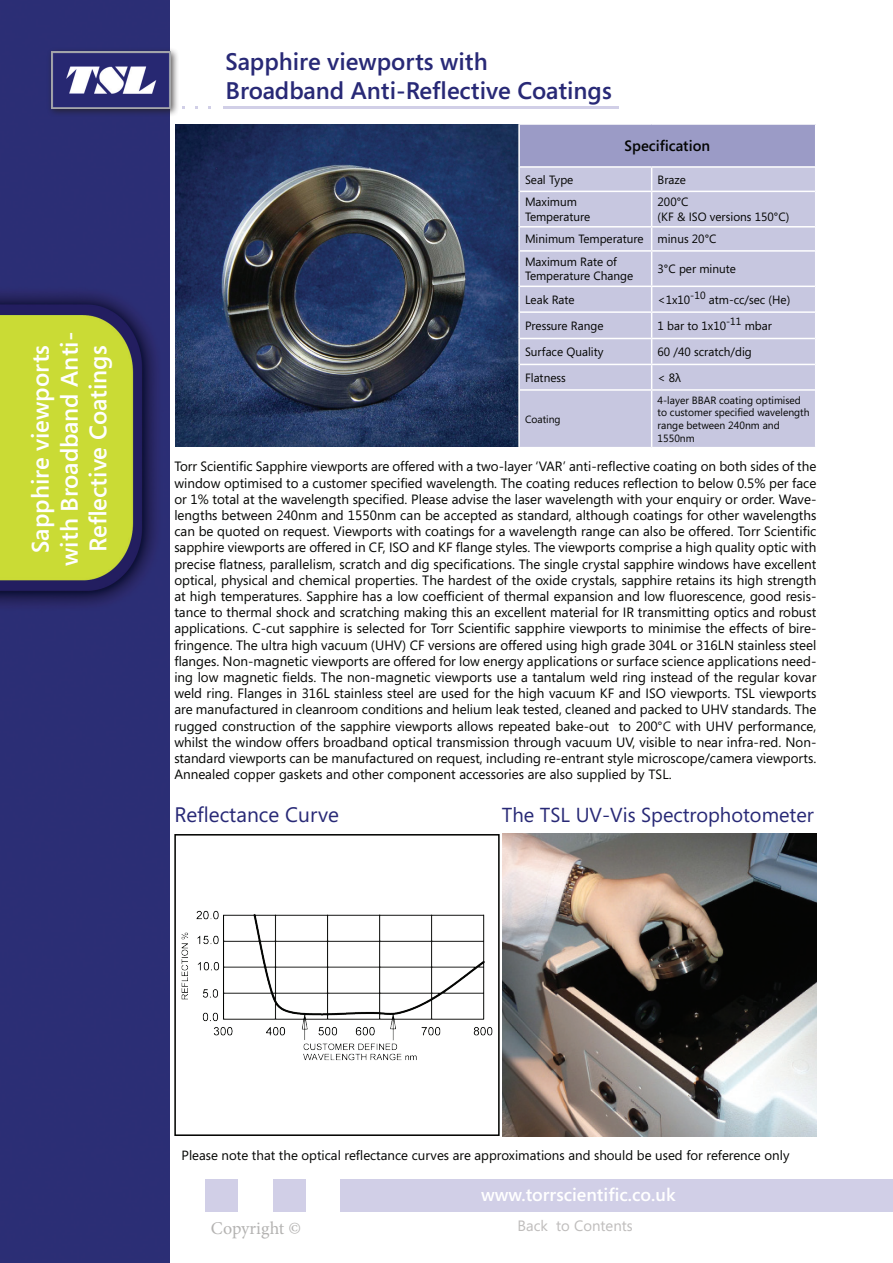
<style>
.page{position:relative;width:893px;height:1263px;background:#fff}
.page>*{position:absolute;margin:0;border:0;box-sizing:border-box;transform-origin:0 0}
.t1{font:600 24px/28.8px "Segoe";color:#282976}
.t2{font:600 24px/28.8px "Segoe";color:#fff;text-align:center}
.t3{font:21px "Segoe";color:#282976}
.t4{font:20.25px "Segoe";color:#282976}
.t5{font:600 18px "Segoe";color:#fff}
.t6{font:18px "Minion Pro";color:#b4b3b2}
.t7{font:15px "Segoe";color:#bfbdbc}
.t8{font:600 15px "Segoe";color:#040503}
.t9{font:13.5px/16.2px "Segoe";color:#040503;text-align:justify}
.t10{font:13.35px "Segoe";color:#040503}
.t11{font:12px/14.4px "Segoe";color:#040503}
.t12{font:10.5px/12.6px "Segoe";color:#040503}
.s1{color:#231f20}
</style>
<div class="page">
<img style="left:0;top:0;width:170px;height:1263px">
<div style="left:205px;top:1179px;width:33px;height:33px;background:#d1cfe7"></div>
<div style="left:273px;top:1179px;width:33px;height:33px;background:#d1cfe7"></div>
<div style="left:341px;top:1179px;width:552px;height:33px;background:#d1cfe7"></div>
<div style="left:47px;top:47px;width:132px;height:71px;background:#231f20;opacity:.75"></div>
<img style="left:51px;top:51px;width:119px;height:58px">
<hr style="left:223px;top:106px;width:395px;height:3px;background:#d1cfe7">
<img style="left:175px;top:125px;width:343px;height:321px">
<div style="left:519px;top:124px;width:297px;height:43px;background:#9b9bc6"></div>
<div style="left:520px;top:168px;width:295px;height:279px;background:#c7c7e0"></div>
<hr style="left:518px;top:123px;width:134px;height:2px;background:#fff">
<hr style="left:652px;top:123px;width:164px;height:2px;background:#fff">
<hr style="left:520px;top:166px;width:132px;height:2px;background:#fff">
<hr style="left:652px;top:166px;width:163px;height:2px;background:#fff">
<hr style="left:520px;top:191px;width:132px;height:1px;background:#fff">
<hr style="left:652px;top:191px;width:163px;height:1px;background:#fff">
<hr style="left:520px;top:226px;width:132px;height:2px;background:#fff">
<hr style="left:652px;top:226px;width:163px;height:2px;background:#fff">
<hr style="left:520px;top:250px;width:132px;height:2px;background:#fff">
<hr style="left:652px;top:250px;width:163px;height:2px;background:#fff">
<hr style="left:520px;top:286px;width:132px;height:1px;background:#fff">
<hr style="left:652px;top:286px;width:163px;height:1px;background:#fff">
<hr style="left:520px;top:311px;width:132px;height:2px;background:#fff">
<hr style="left:652px;top:311px;width:163px;height:2px;background:#fff">
<hr style="left:520px;top:338px;width:132px;height:1px;background:#fff">
<hr style="left:652px;top:338px;width:163px;height:1px;background:#fff">
<hr style="left:520px;top:364px;width:132px;height:1px;background:#fff">
<hr style="left:652px;top:364px;width:163px;height:1px;background:#fff">
<hr style="left:520px;top:389px;width:132px;height:2px;background:#fff">
<hr style="left:652px;top:389px;width:163px;height:2px;background:#fff">
<hr style="left:518px;top:125px;width:2px;height:42px;background:#fff">
<hr style="left:815px;top:125px;width:1px;height:42px;background:#fff">
<svg style="left:651px;top:168px;width:1px;height:23px"></svg>
<hr style="left:651px;top:192px;width:1px;height:34px;background:#fff">
<svg style="left:651px;top:228px;width:1px;height:22px"></svg>
<hr style="left:651px;top:252px;width:1px;height:34px;background:#fff">
<svg style="left:651px;top:287px;width:1px;height:102px"></svg>
<hr style="left:651px;top:391px;width:1px;height:56px;background:#fff">
<div style="left:174px;top:834px;width:326px;height:302px;border:2px solid #040503"></div>
<img style="left:502px;top:833px;width:314px;height:303px">
<img style="left:181px;top:905px;width:319px;height:159px">
<h1 class="t2" style="left:26px;top:566px;width:236px;rotate:-90deg">Sapphire viewports with Broadband Anti-<br>Reflective Coatings</h1>
<h1 class="t1" style="left:226px;top:47px;width:388px">Sapphire viewports with<br>Broadband Anti-Reflective Coatings</h1>
<p class="t8" style="left:625px;top:137px;width:87px">Specification</p>
<p class="t11" style="left:525px;top:172px;width:50px">Seal Type</p>
<p class="t11" style="left:658px;top:172px;width:30px">Braze</p>
<p class="t11" style="left:525px;top:195px;width:67px">Maximum<br>Temperature</p>
<p class="t11" style="left:658px;top:195px;width:133px">200°C<br>(KF &amp; ISO versions 150°C)</p>
<p class="t11" style="left:525px;top:228px;width:193px;line-height:22.5px">Minimum Temperature minus 20°C<br>Maximum Rate of</p>
<p class="t11" style="left:525px;top:269px;width:110px">Temperature Change</p>
<p class="t11" style="left:658px;top:261px;width:80px">3°C per minute</p>
<p class="t11" style="left:525px;top:292px;width:51px">Leak Rate</p>
<p class="t11" style="left:658px;top:292px;width:134px">&lt;1x10<sup>-10</sup> atm-cc/sec (He)</p>
<p class="t11" style="left:525px;top:318px;width:80px">Pressure Range</p>
<p class="t11" style="left:658px;top:318px;width:116px">1 bar to 1x10<sup>-11</sup> mbar</p>
<p class="t11" style="left:525px;top:344px;width:80px">Surface Quality</p>
<p class="t11" style="left:658px;top:344px;width:96px">60 /40 scratch/dig</p>
<p class="t11" style="left:525px;top:370px;width:42px">Flatness</p>
<p class="t11" style="left:658px;top:370px;width:25px">&lt; 8λ</p>
<p class="t12" style="left:525px;top:412px;width:37px">Coating</p>
<p class="t12" style="left:658px;top:394px;width:154px">4-layer BBAR coating optimised to customer specified wavelength range between 240nm and<br>1550nm</p>
<p class="t9" style="left:174px;top:458px;width:644px">Torr Scientific Sapphire viewports are offered with a two-layer ‘VAR’ anti-reflective coating on both sides of the window optimised to a customer specified wavelength. The coating reduces reflection to below 0.5% per face or 1% total at the wavelength specified. Please advise the laser wavelength with your enquiry or order. Wave&shy;lengths between 240nm and 1550nm can be accepted as standard, although coatings for other wavelengths can be quoted on request. Viewports with coatings for a wavelength range can also be offered. Torr Scientific sapphire viewports are offered in CF, ISO and KF flange styles. The viewports comprise a high quality optic with precise flatness, parallelism, scratch and dig specifications. The single crystal sapphire windows have excellent optical, physical and chemical properties. The hardest of the oxide crystals, sapphire retains its high strength at high temperatures. Sapphire has a low coefficient of thermal expansion and low fluorescence, good resis&shy;tance to thermal shock and scratching making this an excellent material for IR transmitting optics and robust applications. C-cut sapphire is selected for Torr Scientific sapphire viewports to minimise the effects of bire&shy;fringence. The ultra high vacuum (UHV) CF versions are offered using high grade 304L or 316LN stainless steel flanges. Non-magnetic viewports are offered for low energy applications or surface science applications need&shy;ing low magnetic fields. The non-magnetic viewports use a tantalum weld ring instead of the regular kovar weld ring. Flanges in 316L stainless steel are used for the high vacuum KF and ISO viewports. TSL viewports are manufactured in cleanroom conditions and helium leak tested, cleaned and packed to UHV standards. The rugged construction of the sapphire viewports allows repeated bake-out to 200<span class="s1">°C</span> with UHV performance, whilst the window offers broadband optical transmission through vacuum UV, visible to near infra-red. Non&shy;standard viewports can be manufactured on request, including re-entrant style microscope/camera viewports.<br>Annealed copper gaskets and other component accessories are also supplied by TSL.</p>
<h2 class="t3" style="left:174px;top:800px;width:166px">Reflectance Curve</h2>
<h3 class="t4" style="left:502px;top:801px;width:314px">The TSL UV-Vis Spectrophotometer</h3>
<p class="t10" style="left:182px;top:1146px;width:609px">Please note that the optical reflectance curves are approximations and should be used for reference only</p>
<h3 class="t6" style="left:211px;top:1216px;width:92px">Copyright ©</h3>
<h3 class="t5" style="left:481px;top:1185px;width:196px">www.torrscientific.co.uk</h3>
<p class="t7" style="left:517px;top:1215px;width:117px">Back to Contents</p>
</div>
